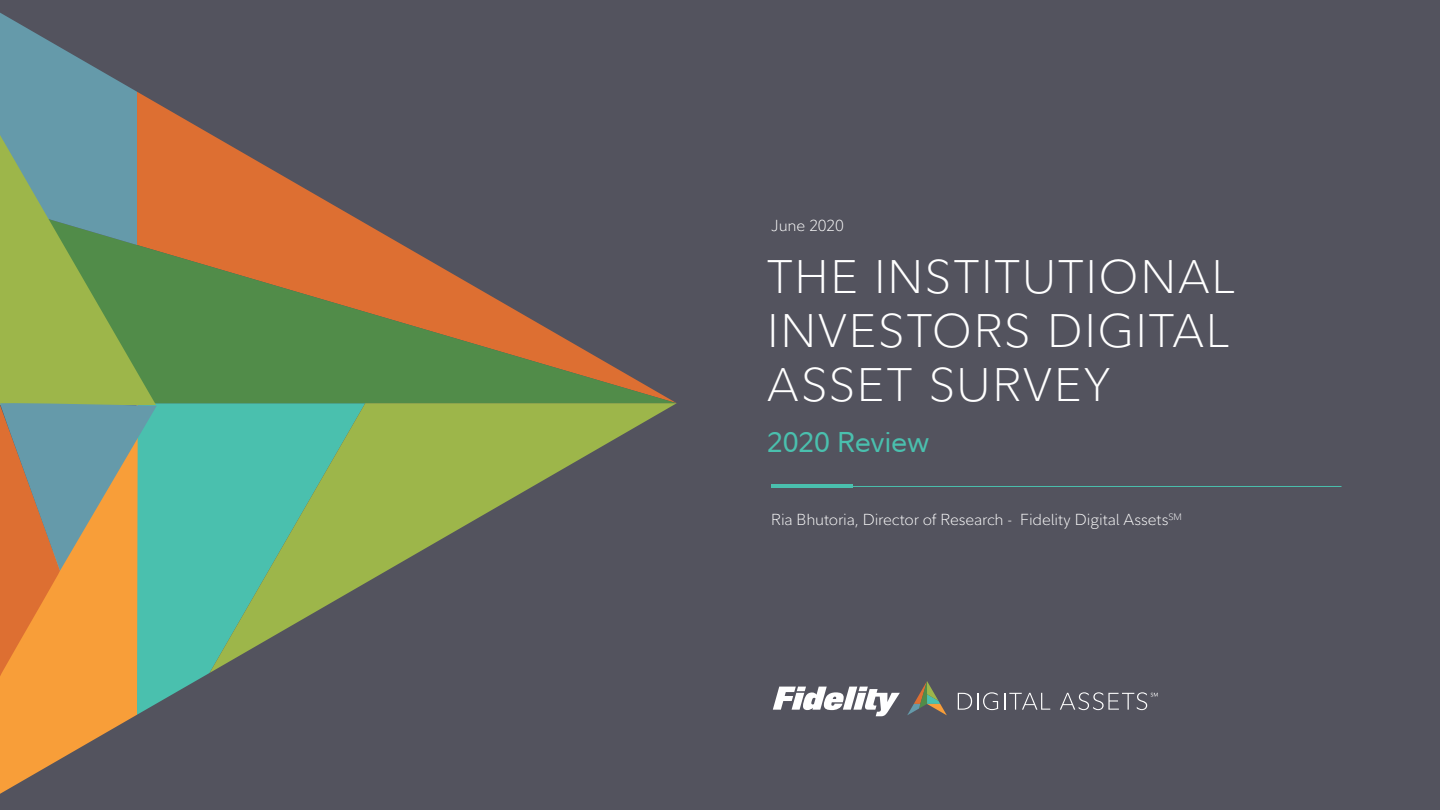
<style>
.page{position:relative;width:1440px;height:810px;background:#53535e}
.page>*{position:absolute;margin:0;border:0;box-sizing:border-box;transform-origin:0 0}
.t1{font:300 46.5px/54px "Fidelity Sans";letter-spacing:.035em;color:#fff;text-align:justify}
.t2{font:28.5px "Fidelity Sans";letter-spacing:-.015em;color:#4ac0ae}
.t3{font:300 15.75px "Fidelity Sans";letter-spacing:-.01em;color:#fff}
</style>
<div class="page">
<svg style="left:138px;top:403px;width:72px;height:311px;background:#4ab6a6"></svg>
<svg style="left:157px;top:103px;width:190px;height:110px;fill:#dd6f32"></svg>
<svg style="left:157px;top:213px;width:519px;height:190px"></svg>
<svg style="left:210px;top:403px;width:467px;height:270px"></svg>
<svg style="left:0;top:676px;width:138px;height:118px;fill:#f89e39"></svg>
<svg style="left:0;top:13px;width:157px;height:663px;background:#90976b"></svg>
<svg style="left:773px;top:687px;width:127px;height:29px"></svg>
<svg style="left:907px;top:681px;width:40px;height:34px"></svg>
<svg style="left:958px;top:692px;width:40px;height:18px"></svg>
<svg style="left:1004px;top:693px;width:46px;height:17px"></svg>
<svg style="left:1060px;top:692px;width:98px;height:18px"></svg>
<hr style="left:771px;top:485px;width:82px;height:3px;background:#4ac0ae">
<hr style="left:849px;top:486px;width:493px;height:1px;background:#4ac0ae">
<p class="t3" style="left:771px;top:215px;width:74px">June 2020</p>
<h1 class="t1" style="left:767px;top:250px;width:469px">THE INSTITUTIONAL INVESTORS DIGITAL ASSET SURVEY</h1>
<h2 class="t2" style="left:767px;top:423px;width:164px">2020 Review</h2>
<p class="t3" style="left:771px;top:509px;width:412px">Ria Bhutoria, Director of Research - Fidelity Digital Assets<sup>SM</sup></p>
</div>
